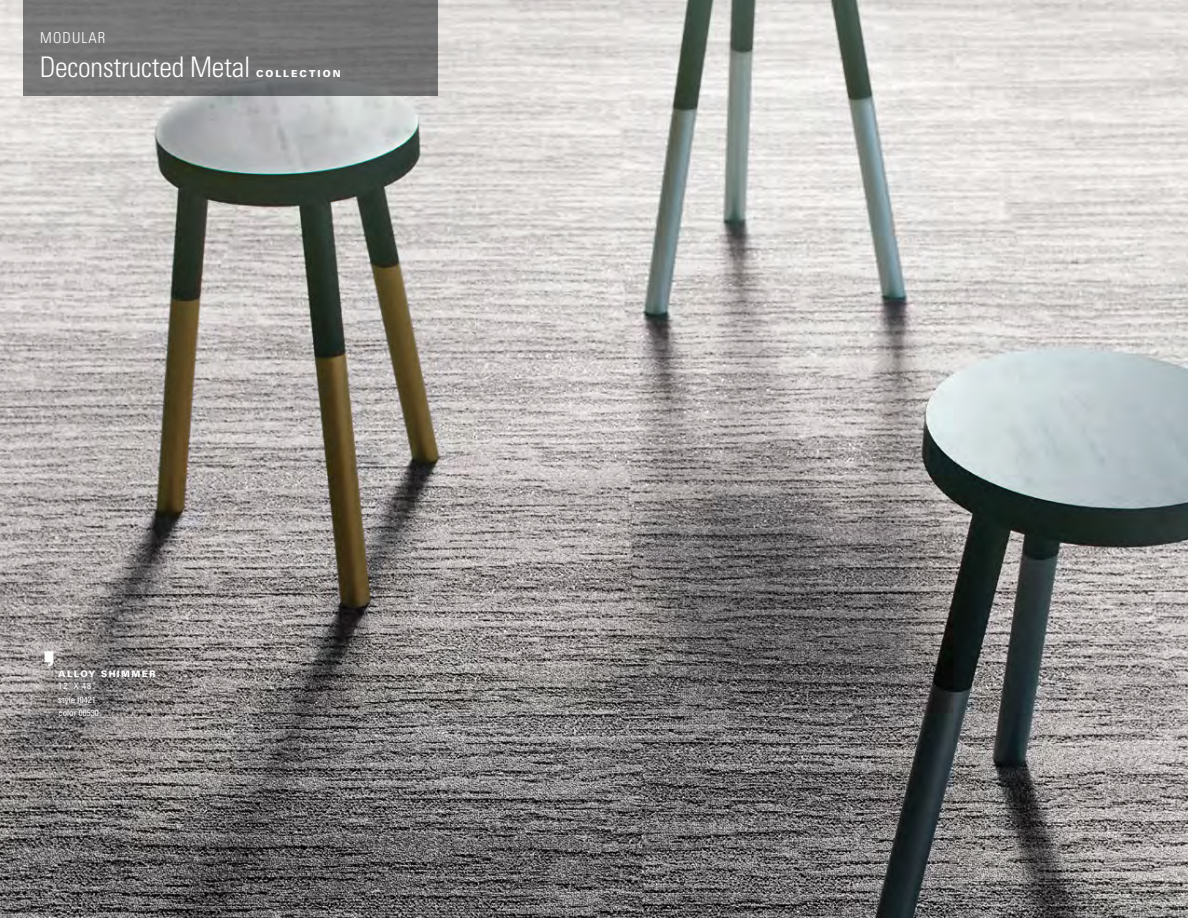
<style>
.page{position:relative;width:1188px;height:918px;background:#fff}
.page>*{position:absolute;margin:0;border:0;box-sizing:border-box;transform-origin:0 0}
.t1{font:300 condensed 28.35px "Univers LT Std";letter-spacing:-.01em;color:#fff}
.t2{font:300 condensed 15px "Univers LT Std";letter-spacing:.075em;color:#fff}
.t3{font:900 9.6px "Univers LT Std";letter-spacing:.21em;color:#fff}
.t4{font:condensed 9px/13.5px "Univers LT Std";color:#fff}
.t5{font:900 9px/12px "Univers LT Std";letter-spacing:.14em;color:#fff}
.s1{font-weight:400;font-stretch:condensed}
.s2{font-weight:300;font-stretch:condensed}
</style>
<div class="page">
<img style="left:0;top:0;width:1188px;height:918px">
<div style="left:23px;top:0;width:414px;height:95px;background:#757474"></div>
<div style="left:15px;top:622px;width:185px;height:145px;background:#000;opacity:.77"></div>
<h2 class="t2" style="left:40px;top:29px;width:67px">MODULAR</h2>
<h1 class="t1" style="left:40px;top:50px;width:212px">Deconstructed Metal</h1>
<p class="t3" style="left:256px;top:67px;width:86px">COLLECTION</p>
<p class="t5" style="left:58px;top:668px;width:99px">ALLOY SHIMMER<br><span class="s1">12</span><span class="s2">"</span> <span class="s1">X 48</span><span class="s2">"</span></p>
<p class="t4" style="left:58px;top:693px;width:42px">style I0421 color 00530</p>
</div>
